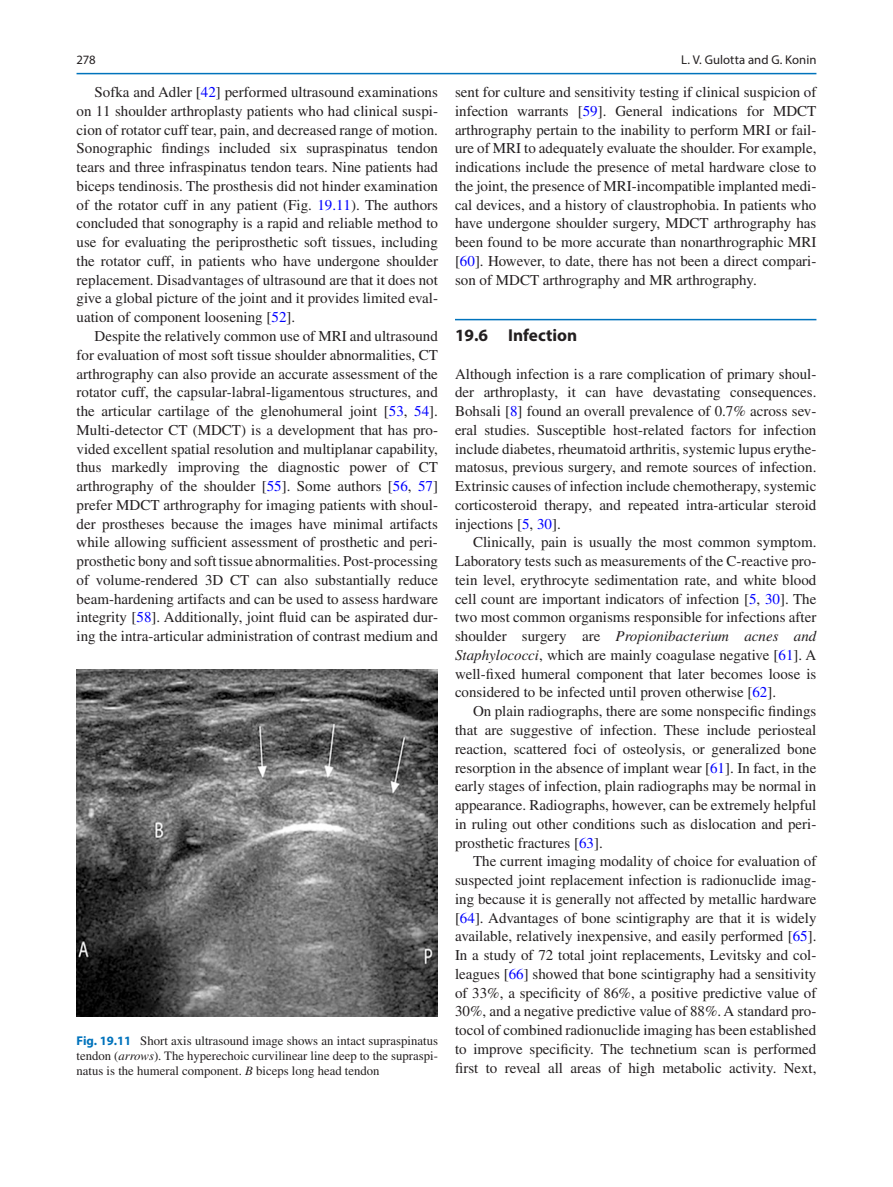
<style>
.page{position:relative;width:893px;height:1187px;background:#fff}
.page>*{position:absolute;margin:0;border:0;box-sizing:border-box;transform-origin:0 0}
.t1{font:700 17.25px "Myriad Pro";color:#231f20}
.t2{font:15px/18.8px "Times LT Std";color:#231f20;text-align:justify}
.t3{font:12.75px/15px "Times LT Std";color:#231f20;text-align:justify}
.t4{font:12.75px "Myriad Pro Regular 2";letter-spacing:.005em;color:#231f20}
.t5{font:12.75px "Myriad Pro";color:#231f20}
.s1{color:#00f}
.s2{font-family:"Myriad Pro";font-weight:700;color:#0073bc}
.s3{font-style:italic}
</style>
<div class="page">
<hr style="left:455px;top:319px;width:361px;height:1px;background:#0073bc">
<img style="left:77px;top:669px;width:361px;height:347px">
<hr style="left:77px;top:73px;width:739px;height:1px;background:#0073bc">
<p class="t5" style="left:77px;top:52px;width:21px">278</p>
<p class="t2" style="left:77px;top:83px;width:363px;text-indent:18px">Sofka and Adler [<span class="s1">42</span>] performed ultrasound examinations on 11 shoulder arthroplasty patients who had clinical suspi&shy;cion of rotator cuff tear, pain, and decreased range of motion.<br>Sonographic findings included six supraspinatus tendon tears and three infraspinatus tendon tears. Nine patients had biceps tendinosis. The prosthesis did not hinder examination of the rotator cuff in any patient (Fig. <span class="s1">19.11</span>). The authors concluded that sonography is a rapid and reliable method to use for evaluating the periprosthetic soft tissues, including the rotator cuff, in patients who have undergone shoulder replacement. Disadvantages of ultrasound are that it does not give a global picture of the joint and it provides limited eval&shy;uation of component loosening [<span class="s1">52</span>].</p>
<p class="t2" style="left:77px;top:326px;width:363px;text-indent:18px">Despite the relatively common use of MRI and ultrasound for evaluation of most soft tissue shoulder abnormalities, CT arthrography can also provide an accurate assessment of the rotator cuff, the capsular-labral-ligamentous structures, and the articular cartilage of the glenohumeral joint [<span class="s1">53</span>, <span class="s1">54</span>].<br>Multi-detector CT (MDCT) is a development that has pro&shy;vided excellent spatial resolution and multiplanar capability, thus markedly improving the diagnostic power of CT arthrography of the shoulder [<span class="s1">55</span>]. Some authors [<span class="s1">56</span>, <span class="s1">57</span>] prefer MDCT arthrography for imaging patients with shoul&shy;der prostheses because the images have minimal artifacts while allowing sufficient assessment of prosthetic and peri&shy;prosthetic bony and soft tissue abnormalities. Post-processing of volume-rendered 3D CT can also substantially reduce beam-hardening artifacts and can be used to assess hardware integrity [<span class="s1">58</span>]. Additionally, joint fluid can be aspirated dur&shy;ing the intra-articular administration of contrast medium and</p>
<p class="t3" style="left:77px;top:1032px;width:363px"><span class="s2">Fig. 19.11</span> Short axis ultrasound image shows an intact supraspinatus tendon (<span class="s3">arrows</span>). The hyperechoic curvilinear line deep to the supraspi&shy;natus is the humeral component. <span class="s3">B</span> biceps long head tendon</p>
<p class="t4" style="left:681px;top:52px;width:137px">L. V. Gulotta and G. Konin</p>
<p class="t2" style="left:455px;top:83px;width:363px">sent for culture and sensitivity testing if clinical suspicion of infection warrants [<span class="s1">59</span>]. General indications for MDCT arthrography pertain to the inability to perform MRI or fail&shy;ure of MRI to adequately evaluate the shoulder. For example, indications include the presence of metal hardware close to the joint, the presence of MRI-incompatible implanted medi&shy;cal devices, and a history of claustrophobia. In patients who have undergone shoulder surgery, MDCT arthrography has been found to be more accurate than nonarthrographic MRI [<span class="s1">60</span>]. However, to date, there has not been a direct compari&shy;son of MDCT arthrography and MR arthrography.</p>
<p class="t1" style="left:455px;top:324px;width:124px">19.6 Infection</p>
<p class="t2" style="left:455px;top:364px;width:363px">Although infection is a rare complication of primary shoul&shy;der arthroplasty, it can have devastating consequences.<br>Bohsali [<span class="s1">8</span>] found an overall prevalence of 0.7% across sev&shy;eral studies. Susceptible host-related factors for infection include diabetes, rheumatoid arthritis, systemic lupus erythe&shy;matosus, previous surgery, and remote sources of infection.<br>Extrinsic causes of infection include chemotherapy, systemic corticosteroid therapy, and repeated intra-articular steroid injections [<span class="s1">5</span>, <span class="s1">30</span>].</p>
<p class="t2" style="left:455px;top:533px;width:363px;text-indent:18px">Clinically, pain is usually the most common symptom.<br>Laboratory tests such as measurements of the C-reactive pro&shy;tein level, erythrocyte sedimentation rate, and white blood cell count are important indicators of infection [<span class="s1">5</span>, <span class="s1">30</span>]. The two most common organisms responsible for infections after shoulder surgery are <span class="s3">Propionibacterium acnes and Staphylococci</span>, which are mainly coagulase negative [<span class="s1">61</span>]. A well-fixed humeral component that later becomes loose is considered to be infected until proven otherwise [<span class="s1">62</span>].</p>
<p class="t2" style="left:455px;top:701px;width:363px;text-indent:18px">On plain radiographs, there are some nonspecific findings that are suggestive of infection. These include periosteal reaction, scattered foci of osteolysis, or generalized bone resorption in the absence of implant wear [<span class="s1">61</span>]. In fact, in the early stages of infection, plain radiographs may be normal in appearance. Radiographs, however, can be extremely helpful in ruling out other conditions such as dislocation and peri&shy;prosthetic fractures [<span class="s1">63</span>].</p>
<p class="t2" style="left:455px;top:851px;width:363px;text-indent:18px">The current imaging modality of choice for evaluation of suspected joint replacement infection is radionuclide imag&shy;ing because it is generally not affected by metallic hardware [<span class="s1">64</span>]. Advantages of bone scintigraphy are that it is widely available, relatively inexpensive, and easily performed [<span class="s1">65</span>].<br>In a study of 72 total joint replacements, Levitsky and col&shy;leagues [<span class="s1">66</span>] showed that bone scintigraphy had a sensitivity of 33%, a specificity of 86%, a positive predictive value of 30%, and a negative predictive value of 88%. A standard pro&shy;tocol of combined radionuclide imaging has been established to improve specificity. The technetium scan is performed first to reveal all areas of high metabolic activity. Next,</p>
</div>
